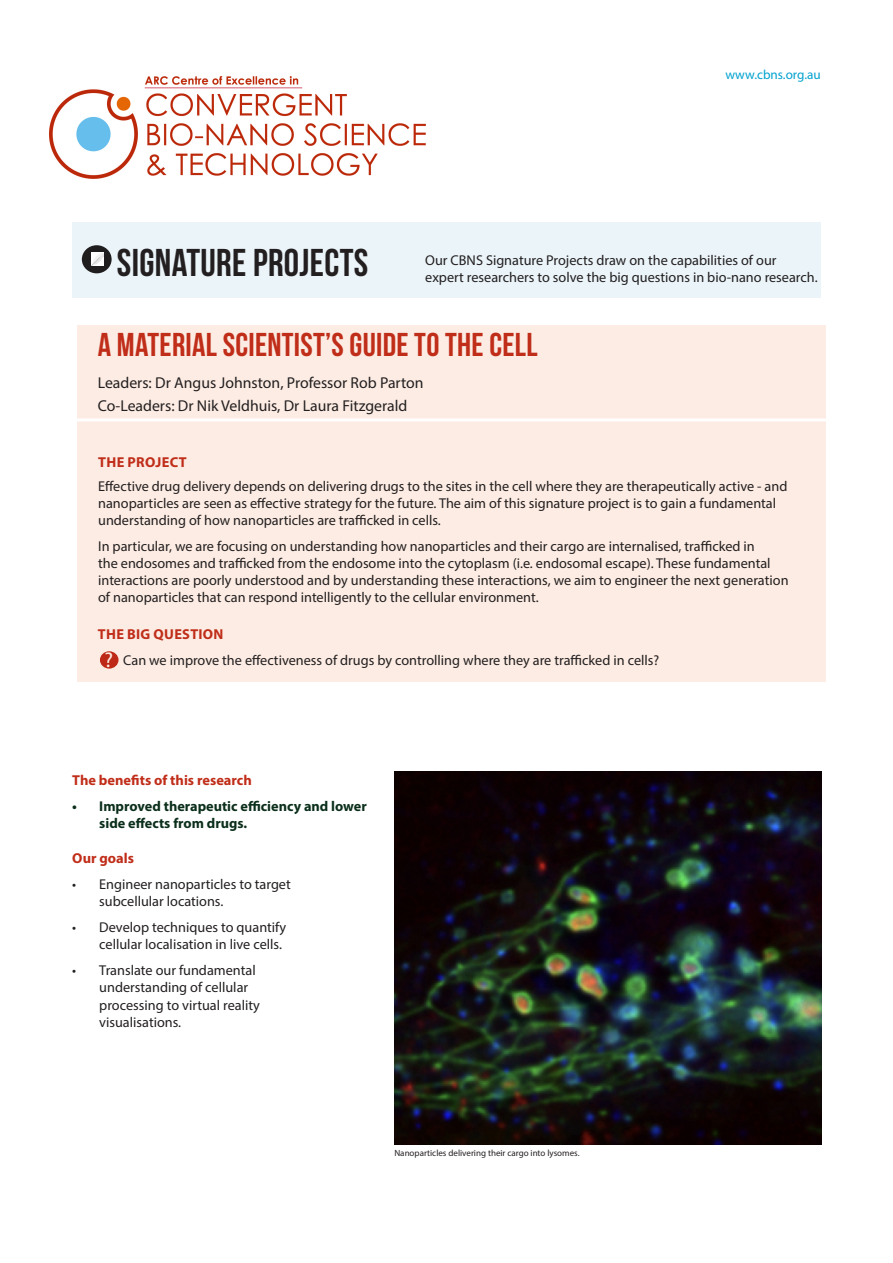
<style>
.page{position:relative;width:893px;height:1263px;background:#fff}
.page>*{position:absolute;margin:0;border:0;box-sizing:border-box;transform-origin:0 0}
.SigProject_main_head{font:38.7px "Bebas Neue";letter-spacing:.01em;color:#231f20}
.Sig_project_heading{font:33px "Bebas Neue";letter-spacing:.01em;color:#c02d19}
.Sig_project_heading-2{font:21.3px "Myriad Pro";color:#fcece3}
.leaders{font:15.75px "Myriad Pro";color:#231f20}
.sub{font:700 14.4px "Myriad Pro";color:#c02d19}
.sub-2{font:700 14.4px "Myriad Pro";letter-spacing:.02em;color:#c02d19}
.project_description{font:14.25px/17.1px "Myriad Pro";color:#231f20}
.SigProject_main_head-2{font:14.25px "Myriad Pro";color:#231f20}
.question_text{font:14.25px "Myriad Pro";color:#231f20}
.t1{font:700 14.25px/17.2px "Myriad Pro";color:#0b2f1b}
.text{font:13.2px "Myriad Pro";color:#00a2cf}
.t2{font:9px "Myriad Pro";color:#231f20}
</style>
<div class="page">
<div style="left:78px;top:325px;width:748px;height:356px;background:#fcece3"></div>
<img style="left:50px;top:77px;width:375px;height:102px">
<div style="left:100px;top:651px;width:19px;height:18px;background:#c02d19;border-radius:50%"></div>
<div style="left:72px;top:222px;width:749px;height:75px;background:#eaf4f9"></div>
<div style="left:82px;top:245px;width:30px;height:28px;background:#231f20;border-radius:50%"></div>
<hr style="left:64px;top:418px;width:789px;height:3px;background:#fff">
<svg style="left:91px;top:253px;width:13px;height:13px"></svg>
<img style="left:395px;top:771px;width:426px;height:373px">
<p class="text" style="left:725px;top:66px;width:97px">www.cbns.org.au</p>
<p class="SigProject_main_head" style="left:117px;top:242px;width:253px">SIGNATURE PROJECTS</p>
<p class="SigProject_main_head-2" style="left:425px;top:251px;width:353px">Our CBNS Signature Projects draw on the capabilities of our</p>
<p class="SigProject_main_head-2" style="left:425px;top:268px;width:394px">expert researchers to solve the big questions in bio-nano research.</p>
<p class="Sig_project_heading" style="left:98px;top:327px;width:441px">A MATERIAL SCIENTIST’S GUIDE TO THE CELL</p>
<p class="leaders" style="left:98px;top:373px;width:327px">Leaders: Dr Angus Johnston, Professor Rob Parton</p>
<p class="leaders" style="left:98px;top:396px;width:311px">Co-Leaders: Dr Nik Veldhuis, Dr Laura Fitzgerald</p>
<p class="sub-2" style="left:98px;top:453px;width:90px">THE PROJECT</p>
<p class="project_description" style="left:98px;top:477px;width:691px">Effective drug delivery depends on delivering drugs to the sites in the cell where they are therapeutically active - and nanoparticles are seen as effective strategy for the future. The aim of this signature project is to gain a fundamental understanding of how nanoparticles are trafficked in cells.</p>
<p class="project_description" style="left:98px;top:537px;width:692px">In particular, we are focusing on understanding how nanoparticles and their cargo are internalised, trafficked in<br>the endosomes and trafficked from the endosome into the cytoplasm (i.e. endosomal escape). These fundamental interactions are poorly understood and by understanding these interactions, we aim to engineer the next generation of nanoparticles that can respond intelligently to the cellular environment.</p>
<p class="sub-2" style="left:98px;top:625px;width:127px">THE BIG QUESTION</p>
<p class="Sig_project_heading-2" style="left:104px;top:647px;width:10px">?</p>
<p class="question_text" style="left:123px;top:651px;width:537px">Can we improve the effectiveness of drugs by controlling where they are trafficked in cells?</p>
<p class="sub" style="left:72px;top:771px;width:181px">The benefits of this research</p>
<p class="t1" style="left:99px;top:797px;width:269px;text-indent:-27px">• Improved therapeutic efficiency and lower side effects from drugs.</p>
<p class="sub" style="left:72px;top:849px;width:63px">Our goals</p>
<p class="project_description" style="left:99px;top:875px;width:193px;text-indent:-27px">• Engineer nanoparticles to target subcellular locations.</p>
<p class="project_description" style="left:72px;top:919px;width:215px;text-align:right">• Develop techniques to quantify cellular localisation in live cells.</p>
<p class="project_description" style="left:99px;top:962px;width:162px;text-indent:-27px">• Translate our fundamental understanding of cellular processing to virtual reality visualisations.</p>
<p class="t2" style="left:394px;top:1147px;width:187px">Nanoparticles delivering their cargo into lysomes.</p>
</div>
